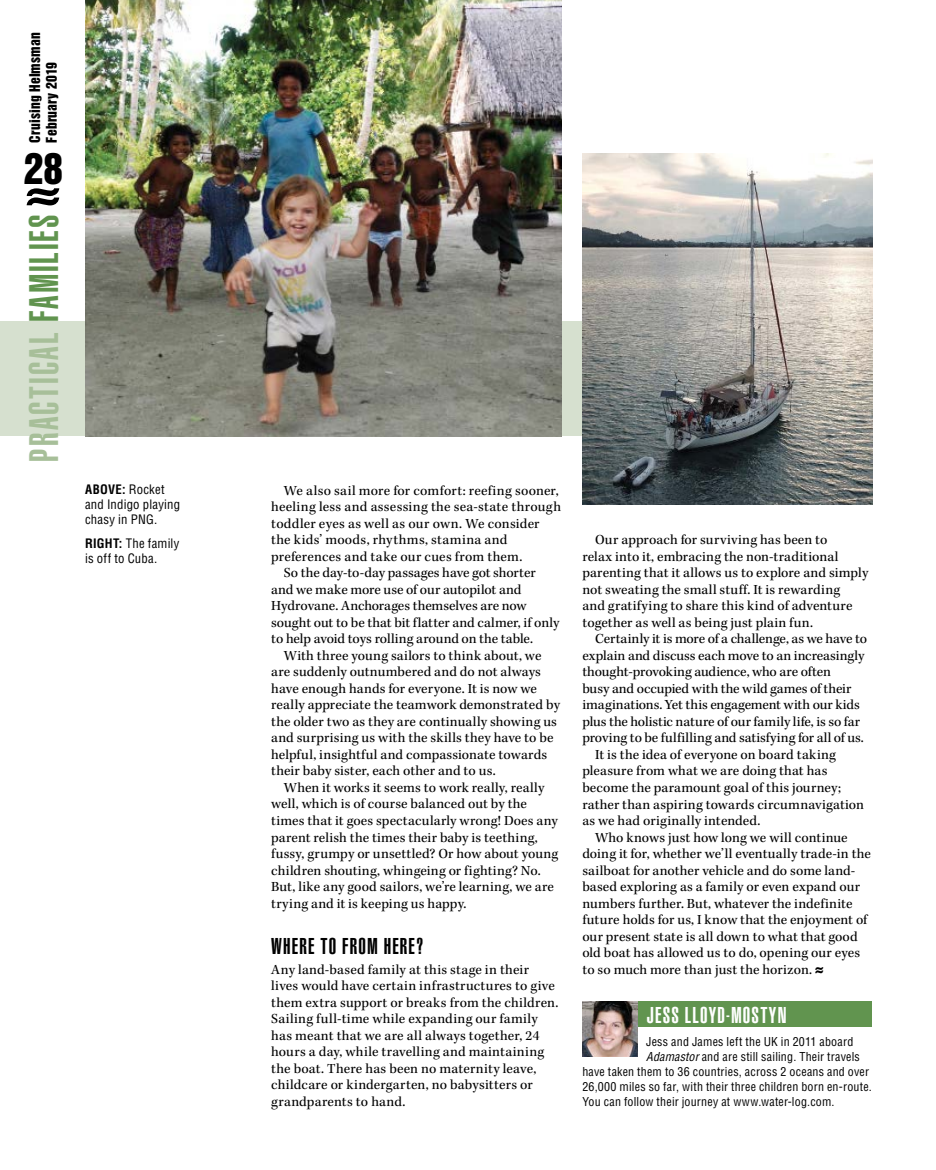
<style>
.page{position:relative;width:936px;height:1170px;background:#fff}
.page>*{position:absolute;margin:0;border:0;box-sizing:border-box;transform-origin:0 0}
.t1{font:40.5px "Helvetica LT Std Ultra Comp";letter-spacing:.055em;color:#a7bf99}
.t2{font:39px "Helvetica Inserat LT Std";color:#000}
.t3{font:22.5px "Helvetica LT Std Ultra Comp";letter-spacing:.055em;color:#000}
.t4{font:22.5px "Helvetica LT Std Ultra Comp";letter-spacing:.06em;color:#fff}
.t5{font:14.25px/16.5px "Kepler Std";letter-spacing:.01em;color:#000}
.t6{font:14.25px "Kepler Std";letter-spacing:-.01em;color:#000}
.t7{font:14.25px "Kepler Std";letter-spacing:.03em;color:#000}
.t8{font:13.5px/16.5px "Helvetica Inserat LT Std";letter-spacing:.015em;color:#000}
.t9{font:condensed 12.75px/15px "Helvetica LT Std";letter-spacing:.015em;color:#000}
.t10{font:condensed 12px "Helvetica LT Std";letter-spacing:.02em;color:#000}
.s1{color:#61944f}
.s2{font-weight:700}
.s3{font-family:"Helvetica Inserat LT Std"}
.s4{font-style:italic}
</style>
<div class="page">
<div style="left:0;top:321px;width:652px;height:115px;background:#d6e0cf"></div>
<svg style="left:27px;top:188px;width:32px;height:17px"></svg>
<div style="left:584px;top:1001px;width:288px;height:25px;background:#61944f"></div>
<img style="left:582px;top:1001px;width:55px;height:55px">
<img style="left:85px;top:0;width:476px;height:436px">
<img style="left:582px;top:153px;width:290px;height:351px">
<p class="t8" style="left:27px;top:142px;width:112px;rotate:-90deg">Cruising Helmsman<br>February 2019</p>
<h2 class="t2" style="left:24px;top:146px;width:41px">28</h2>
<h1 class="t1" style="left:21px;top:461px;width:248px;rotate:-90deg">PRACTICAL <span class="s1">FAMILIES</span></h1>
<p class="t9" style="left:85px;top:482px;width:97px"><span class="s2">ABOVE:</span> Rocket and Indigo playing chasy in PNG.</p>
<p class="t9" style="left:85px;top:535px;width:96px"><span class="s2">RIGHT:</span> The family is off to Cuba.</p>
<p class="t5" style="left:284px;top:482px;width:276px">We also sail more for comfort: reefing sooner,</p>
<p class="t5" style="left:271px;top:499px;width:291px">heeling less and assessing the sea-state through</p>
<p class="t5" style="left:271px;top:515px;width:270px">toddler eyes as well as our own. We consider</p>
<p class="t7" style="left:271px;top:531px;width:238px">the kids’ moods, rhythms, stamina and</p>
<p class="t5" style="left:271px;top:548px;width:253px">preferences and take our cues from them.</p>
<p class="t5" style="left:284px;top:565px;width:253px">So the day-to-day passages have got shorter</p>
<p class="t5" style="left:271px;top:581px;width:252px">and we make more use of our autopilot and</p>
<p class="t5" style="left:271px;top:598px;width:257px">Hydrovane. Anchorages themselves are now</p>
<p class="t5" style="left:271px;top:614px;width:290px">sought out to be that bit flatter and calmer, if only</p>
<p class="t5" style="left:271px;top:631px;width:263px">to help avoid toys rolling around on the table.</p>
<p class="t5" style="left:284px;top:647px;width:259px">With three young sailors to think about, we</p>
<p class="t5" style="left:271px;top:664px;width:271px">are suddenly outnumbered and do not always</p>
<p class="t5" style="left:271px;top:680px;width:267px">have enough hands for everyone. It is now we</p>
<p class="t5" style="left:271px;top:697px;width:290px">really appreciate the teamwork demonstrated by</p>
<p class="t5" style="left:271px;top:713px;width:287px">the older two as they are continually showing us</p>
<p class="t5" style="left:271px;top:730px;width:284px">and surprising us with the skills they have to be</p>
<p class="t5" style="left:271px;top:746px;width:277px">helpful, insightful and compassionate towards</p>
<p class="t5" style="left:271px;top:763px;width:226px">their baby sister, each other and to us.</p>
<p class="t5" style="left:284px;top:779px;width:262px">When it works it seems to work really, really</p>
<p class="t5" style="left:271px;top:796px;width:257px">well, which is of course balanced out by the</p>
<p class="t5" style="left:271px;top:812px;width:288px">times that it goes spectacularly wrong! Does any</p>
<p class="t5" style="left:271px;top:829px;width:268px">parent relish the times their baby is teething,</p>
<p class="t5" style="left:271px;top:845px;width:288px">fussy, grumpy or unsettled? Or how about young</p>
<p class="t5" style="left:271px;top:862px;width:271px">children shouting, whingeing or fighting? No.</p>
<p class="t5" style="left:271px;top:878px;width:284px">But, like any good sailors, we’re learning, we are</p>
<p class="t5" style="left:271px;top:895px;width:197px">trying and it is keeping us happy.</p>
<h3 class="t3" style="left:271px;top:933px;width:154px">WHERE TO FROM HERE?</h3>
<p class="t5" style="left:271px;top:961px;width:289px">Any land-based family at this stage in their lives would have certain infrastructures to give them extra support or breaks from the children.<br>Sailing full-time while expanding our family has meant that we are all always together, 24 hours a day, while travelling and maintaining the boat. There has been no maternity leave, childcare or kindergarten, no babysitters or grandparents to hand.</p>
<p class="t5" style="left:582px;top:532px;width:287px;text-indent:13px">Our approach for surviving has been to<br>relax into it, embracing the non-traditional parenting that it allows us to explore and simply not sweating the small stuff. It is rewarding<br>and gratifying to share this kind of adventure together as well as being just plain fun.</p>
<p class="t5" style="left:595px;top:631px;width:273px">Certainly it is more of a challenge, as we have to</p>
<p class="t5" style="left:582px;top:647px;width:284px">explain and discuss each move to an increasingly</p>
<p class="t6" style="left:582px;top:664px;width:250px">thought-provoking audience, who are often</p>
<p class="t5" style="left:582px;top:680px;width:271px">busy and occupied with the wild games of their</p>
<p class="t5" style="left:582px;top:697px;width:279px">imaginations. Yet this engagement with our kids</p>
<p class="t5" style="left:582px;top:713px;width:279px">plus the holistic nature of our family life, is so far</p>
<p class="t5" style="left:582px;top:730px;width:283px">proving to be fulfilling and satisfying for all of us.</p>
<p class="t5" style="left:595px;top:746px;width:242px">It is the idea of everyone on board taking</p>
<p class="t5" style="left:582px;top:763px;width:247px">pleasure from what we are doing that has</p>
<p class="t5" style="left:582px;top:779px;width:260px">become the paramount goal of this journey;</p>
<p class="t5" style="left:582px;top:796px;width:283px">rather than aspiring towards circumnavigation</p>
<p class="t5" style="left:582px;top:812px;width:179px">as we had originally intended.</p>
<p class="t5" style="left:595px;top:829px;width:254px">Who knows just how long we will continue</p>
<p class="t5" style="left:582px;top:845px;width:290px">doing it for, whether we’ll eventually trade-in the</p>
<p class="t5" style="left:582px;top:862px;width:274px">sailboat for another vehicle and do some land-</p>
<p class="t5" style="left:582px;top:878px;width:279px">based exploring as a family or even expand our</p>
<p class="t5" style="left:582px;top:895px;width:272px">numbers further. But, whatever the indefinite</p>
<p class="t5" style="left:582px;top:911px;width:286px">future holds for us, I know that the enjoyment of</p>
<p class="t5" style="left:582px;top:928px;width:277px">our present state is all down to what that good</p>
<p class="t5" style="left:582px;top:944px;width:279px">old boat has allowed us to do, opening our eyes</p>
<p class="t5" style="left:582px;top:961px;width:243px">to so much more than just the horizon. <span class="s3">≈</span></p>
<h3 class="t4" style="left:646px;top:1001px;width:141px">JESS LLOYD-MOSTYN</h3>
<p class="t10" style="left:646px;top:1034px;width:209px">Jess and James left the UK in 2011 aboard</p>
<p class="t10" style="left:646px;top:1049px;width:215px"><span class="s4">Adamastor</span> and are still sailing. Their travels</p>
<p class="t10" style="left:582px;top:1064px;width:288px">have taken them to 36 countries, across 2 oceans and over</p>
<p class="t10" style="left:582px;top:1079px;width:291px">26,000 miles so far, with their three children born en-route.</p>
<p class="t10" style="left:582px;top:1094px;width:254px">You can follow their journey at www.water-log.com.</p>
</div>
